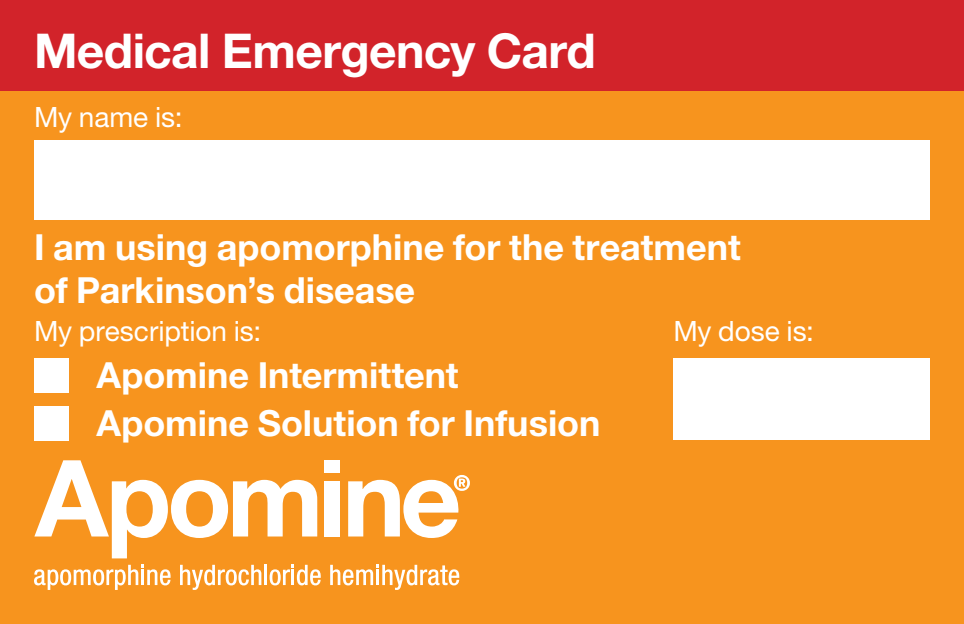
<style>
.page{position:relative;width:964px;height:624px;background:#f7941e}
.page>*{position:absolute;margin:0;border:0;box-sizing:border-box;transform-origin:0 0}
.t1{font:700 48px "Helvetica Neue LT Std";letter-spacing:-.015em;color:#fff}
.t2{font:700 36px/43.2px "Helvetica Neue LT Std";color:#fff}
.t3{font:28px "Helvetica Neue LT Std";letter-spacing:-.005em;color:#fff}
</style>
<div class="page">
<div style="left:34px;top:358px;width:34px;height:34px;background:#fff"></div>
<div style="left:673px;top:358px;width:257px;height:82px;background:#fff"></div>
<div style="left:34px;top:406px;width:34px;height:34px;background:#fff"></div>
<div style="left:0;top:0;width:964px;height:91px;background:#d2232a"></div>
<svg style="left:34px;top:569px;width:24px;height:21px"></svg>
<svg style="left:60px;top:569px;width:11px;height:16px"></svg>
<svg style="left:74px;top:569px;width:17px;height:16px"></svg>
<svg style="left:93px;top:569px;width:11px;height:16px"></svg>
<svg style="left:106px;top:564px;width:65px;height:26px"></svg>
<svg style="left:180px;top:564px;width:45px;height:26px"></svg>
<svg style="left:226px;top:569px;width:11px;height:16px"></svg>
<svg style="left:238px;top:564px;width:23px;height:21px"></svg>
<hr style="left:264px;top:564px;width:3px;height:21px;background:#fff">
<svg style="left:270px;top:569px;width:11px;height:16px"></svg>
<svg style="left:283px;top:564px;width:38px;height:21px"></svg>
<svg style="left:330px;top:564px;width:129px;height:26px"></svg>
<svg style="left:34px;top:460px;width:283px;height:98px"></svg>
<div style="left:324px;top:460px;width:15px;height:13px;background:#fff"></div>
<div style="left:324px;top:481px;width:15px;height:55px;background:#fff"></div>
<svg style="left:348px;top:475px;width:122px;height:63px"></svg>
<div style="left:34px;top:141px;width:896px;height:79px;background:#fff"></div>
<p class="t1" style="left:34px;top:21px;width:563px">Medical Emergency Card</p>
<p class="t3" style="left:34px;top:100px;width:150px">My name is:</p>
<p class="t2" style="left:34px;top:224px;width:708px">I am using apomorphine for the treatment of Parkinson’s disease</p>
<p class="t3" style="left:34px;top:314px;width:229px">My prescription is:</p>
<p class="t2" style="left:97px;top:353px;width:363px">Apomine Intermittent</p>
<p class="t2" style="left:97px;top:401px;width:505px">Apomine Solution for Infusion</p>
<p class="t3" style="left:673px;top:314px;width:142px">My dose is:</p>
</div>
